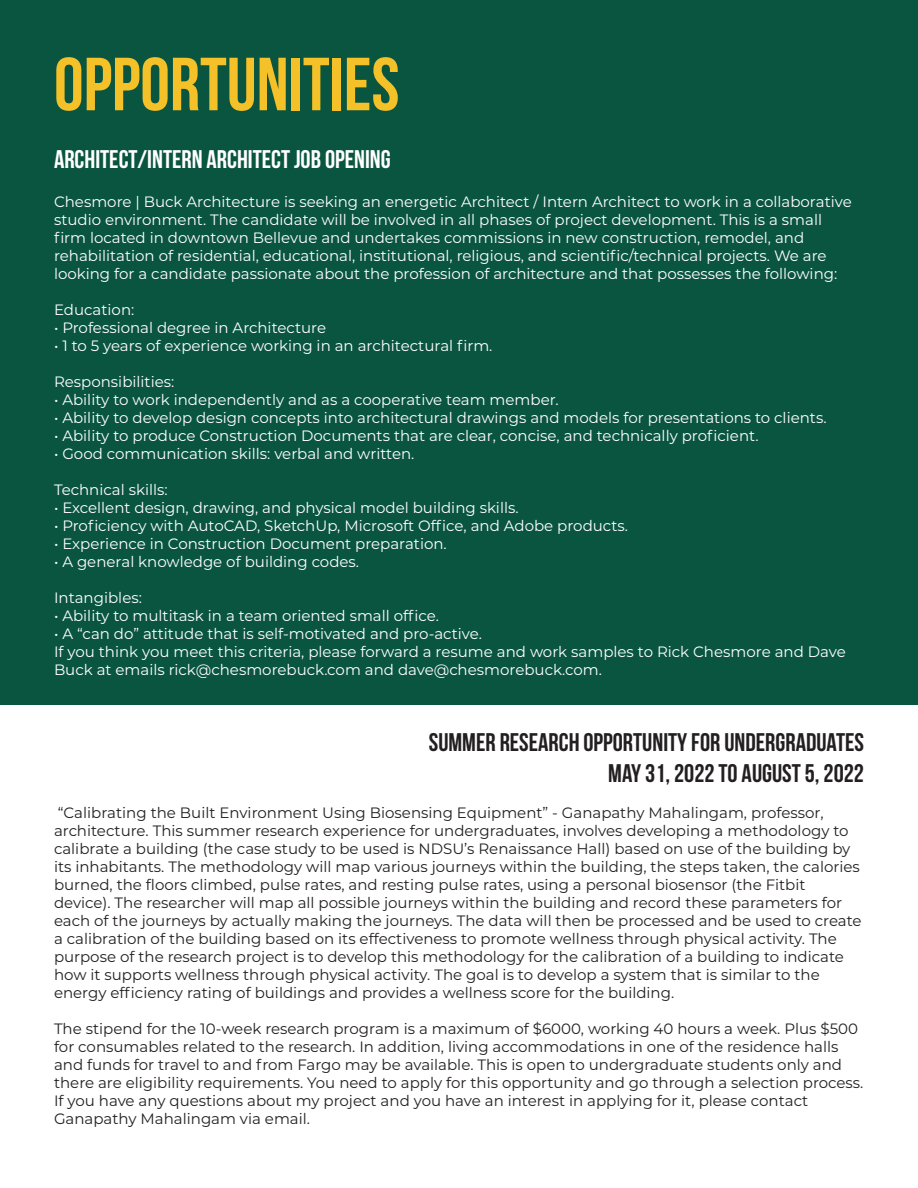
<style>
.page{position:relative;width:918px;height:1188px;background:#fff}
.page>*{position:absolute;margin:0;border:0;box-sizing:border-box;transform-origin:0 0}
.t1{font:700 75px "Bebas Neue";color:#f5c129}
.t2{font:700 25.5px "Bebas Neue";color:#231f20}
.t3{font:700 25.5px "Bebas Neue";color:#fff}
.t4{font:15px/18px "Montserrat";color:#231f20}
.t5{font:15px/18px "Montserrat";color:#fff}
</style>
<div class="page">
<div style="left:0;top:0;width:918px;height:704px;background:#0a5540"></div>
<p class="t1" style="left:54px;top:43px;width:347px">OPPORTUNITIES</p>
<p class="t3" style="left:54px;top:145px;width:338px">ARCHITECT/INTERN ARCHITECT JOB OPENING</p>
<p class="t5" style="left:54px;top:192px;width:799px">Chesmore | Buck Architecture is seeking an energetic Architect / Intern Architect to work in a collaborative studio environment. The candidate will be involved in all phases of project development. This is a small firm located in downtown Bellevue and undertakes commissions in new construction, remodel, and rehabilitation of residential, educational, institutional, religious, and scientific/technical projects. We are looking for a candidate passionate about the profession of architecture and that possesses the following:</p>
<p class="t5" style="left:54px;top:300px;width:82px">Education:</p>
<p class="t5" style="left:54px;top:318px;width:274px">• Professional degree in Architecture</p>
<p class="t5" style="left:54px;top:336px;width:440px">• 1 to 5 years of experience working in an architectural firm.</p>
<p class="t5" style="left:54px;top:372px;width:122px">Responsibilities:</p>
<p class="t5" style="left:54px;top:390px;width:506px">• Ability to work independently and as a cooperative team member.</p>
<p class="t5" style="left:54px;top:408px;width:774px">• Ability to develop design concepts into architectural drawings and models for presentations to clients.</p>
<p class="t5" style="left:54px;top:426px;width:706px">• Ability to produce Construction Documents that are clear, concise, and technically proficient.</p>
<p class="t5" style="left:54px;top:444px;width:362px">• Good communication skills: verbal and written.</p>
<p class="t5" style="left:54px;top:480px;width:115px">Technical skills:</p>
<p class="t5" style="left:54px;top:498px;width:466px">• Excellent design, drawing, and physical model building skills.</p>
<p class="t5" style="left:54px;top:516px;width:576px">• Proficiency with AutoCAD, SketchUp, Microsoft Office, and Adobe products.</p>
<p class="t5" style="left:54px;top:534px;width:394px">• Experience in Construction Document preparation.</p>
<p class="t5" style="left:54px;top:552px;width:307px">• A general knowledge of building codes.</p>
<p class="t5" style="left:54px;top:588px;width:89px">Intangibles:</p>
<p class="t5" style="left:54px;top:606px;width:387px">• Ability to multitask in a team oriented small office.</p>
<p class="t5" style="left:54px;top:624px;width:430px">• A “can do” attitude that is self-motivated and pro-active.</p>
<p class="t5" style="left:54px;top:642px;width:793px">If you think you meet this criteria, please forward a resume and work samples to Rick Chesmore and Dave<br>Buck at emails rick@chesmorebuck.com and dave@chesmorebuck.com.</p>
<p class="t2" style="left:429px;top:729px;width:437px">SUMMER RESEARCH OPPORTUNITY FOR UNDERGRADUATES</p>
<p class="t2" style="left:608px;top:759px;width:257px">MAY 31, 2022 TO AUGUST 5, 2022</p>
<p class="t4" style="left:54px;top:803px;width:809px">“Calibrating the Built Environment Using Biosensing Equipment” - Ganapathy Mahalingam, professor, architecture. This summer research experience for undergraduates, involves developing a methodology to calibrate a building (the case study to be used is NDSU’s Renaissance Hall) based on use of the building by its inhabitants. The methodology will map various journeys within the building, the steps taken, the calories burned, the floors climbed, pulse rates, and resting pulse rates, using a personal biosensor (the Fitbit device). The researcher will map all possible journeys within the building and record these parameters for each of the journeys by actually making the journeys. The data will then be processed and be used to create a calibration of the building based on its effectiveness to promote wellness through physical activity. The purpose of the research project is to develop this methodology for the calibration of a building to indicate how it supports wellness through physical activity. The goal is to develop a system that is similar to the energy efficiency rating of buildings and provides a wellness score for the building.</p>
<p class="t4" style="left:54px;top:1019px;width:811px">The stipend for the 10-week research program is a maximum of $6000, working 40 hours a week. Plus $500 for consumables related to the research. In addition, living accommodations in one of the residence halls and funds for travel to and from Fargo may be available. This is open to undergraduate students only and there are eligibility requirements. You need to apply for this opportunity and go through a selection process.<br>If you have any questions about my project and you have an interest in applying for it, please contact Ganapathy Mahalingam via email.</p>
</div>
